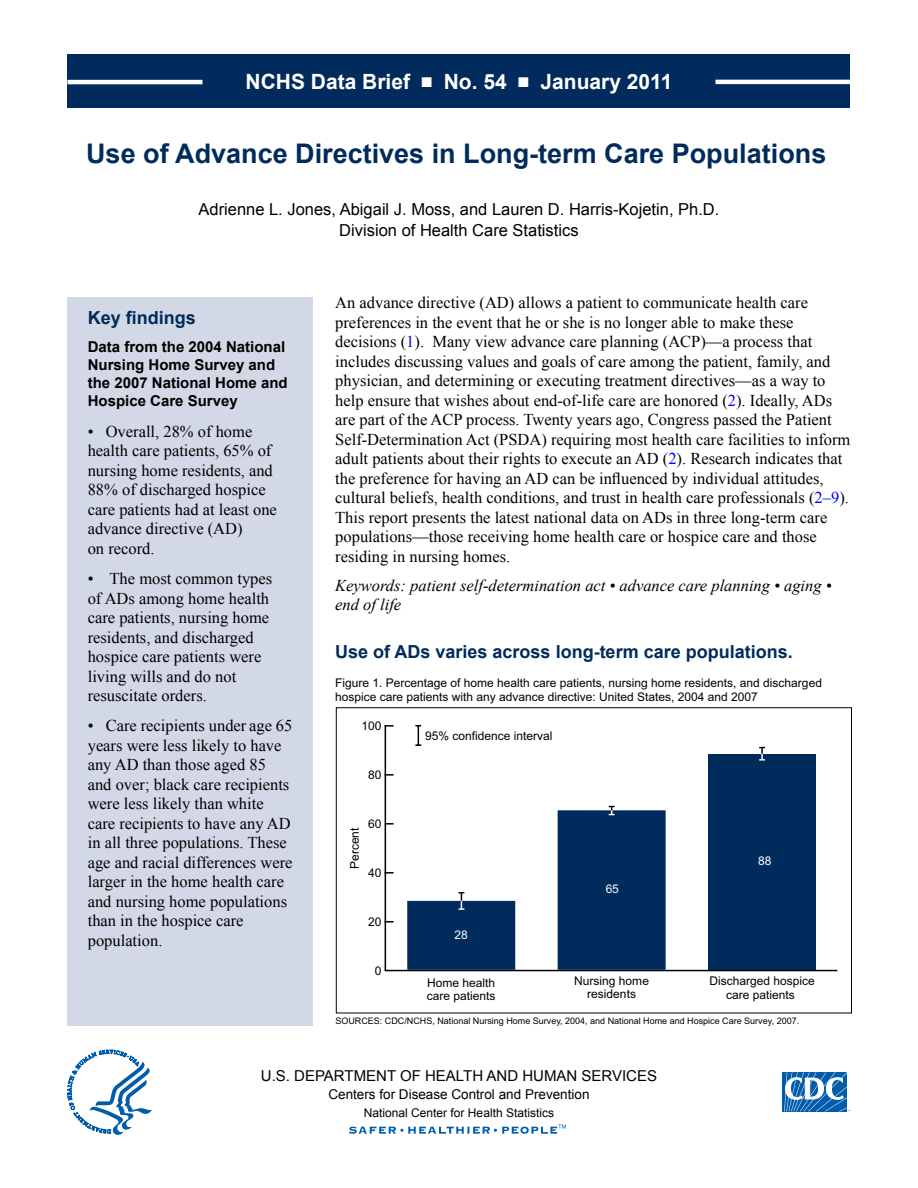
<style>
.page{position:relative;width:918px;height:1188px;background:#fff}
.page>*{position:absolute;margin:0;border:0;box-sizing:border-box;transform-origin:0 0}
.Heading_1{font:700 27px "Arial";color:#002b5c}
.Header_Opeining_page{font:700 21px "Arial";color:#fff}
.Heading_2{font:700 18px "Arial";color:#002b5c}
.Abstract__Title{font:700 18px "Arial";color:#002b5c}
.Abstract__bullets{font:16.5px/19.5px "Times New Roman";color:#000}
.Bi-line{font:16.5px/21px "Arial";color:#000;text-align:center}
.Keywords{font:italic 16.5px/19.5px "Times New Roman";color:#000}
.Abstract__Subtitle{font:700 15px/18px "Arial";color:#000}
.t1{font:15px "Arial";color:#000}
.t2{font:13.5px "Arial";color:#000}
.t3{font:12px/13.5px "Arial";color:#000}
.t4{font:12px "Arial";color:#fff}
.t5{font:9px "Arial";color:#000}
.s1{font-style:inherit}
.s2{color:#00f}
</style>
<div class="page">
<div style="left:68px;top:54px;width:782px;height:54px;background:#002b5c"></div>
<hr style="left:68px;top:80px;width:134px;height:4px;background:#fff">
<hr style="left:716px;top:80px;width:134px;height:4px;background:#fff">
<svg style="left:782px;top:1111px;width:65px;height:1px"></svg>
<div style="left:782px;top:1072px;width:65px;height:39px;background:#005daa"></div>
<svg style="left:784px;top:1072px;width:67px;height:39px"></svg>
<svg style="left:349px;top:1124px;width:217px;height:10px"></svg>
<svg style="left:67px;top:1050px;width:85px;height:85px"></svg>
<div style="left:68px;top:297px;width:245px;height:729px;background:#d3d8e6"></div>
<div style="left:336px;top:707px;width:516px;height:306px;border:1px solid #000"></div>
<svg style="left:384px;top:724px;width:454px;height:248px"></svg>
<svg style="left:407px;top:892px;width:108px;height:78px;background:#1e446f"></svg>
<div style="left:558px;top:806px;width:108px;height:164px;background:#002b5c"></div>
<svg style="left:759px;top:747px;width:6px;height:14px"></svg>
<svg style="left:415px;top:725px;width:6px;height:21px"></svg>
<p class="Header_Opeining_page" style="left:246px;top:67px;width:428px">NCHS Data Brief ■ No. 54 ■ January 2011</p>
<p class="Heading_1" style="left:86px;top:136px;width:742px">Use of Advance Directives in Long-<span class="s1">term</span> Care Populations</p>
<p class="Bi-line" style="left:199px;top:198px;width:522px">Adrienne L. Jones, Abigail J. Moss, and Lauren D. Harris-Kojetin, Ph.D.<br>Division of H ealth Care Statistics</p>
<p class="Abstract__Title" style="left:88px;top:305px;width:110px">Key findings</p>
<p class="Abstract__Subtitle" style="left:88px;top:339px;width:202px">Data from the 2004 National<br>Nursing Home Survey and the 2007 National Home and<br>Hospice Care Survey</p>
<p class="Abstract__bullets" style="left:88px;top:421px;width:191px">• Overall, 28% of home health care patients, 65% of nursing home residents, and<br>88% of discharged hospice care patients had at least one advance directive (AD)<br>on record.</p>
<p class="Abstract__bullets" style="left:88px;top:568px;width:186px">• The most common types of ADs among home health care patients, nursing home residents, and discharged hospice care patients were living wills and do not resuscitate orders.</p>
<p class="Abstract__bullets" style="left:88px;top:716px;width:206px">• Care recipients under age 65 years were less likely to have any AD than those aged 85 and over; black care recipients were less likely than white care recipients to have any AD in all three populations. These age and racial differences were larger in the home health care and nursing home populations than in the hospice <span class="s1">care </span>population.</p>
<p class="Abstract__bullets" style="left:335px;top:293px;width:517px">An advance directive (AD) allows a patient to communicate health care preferences in the event that he or she is no longer able to make these decisions (<span class="s2">1</span>). Many view advance care planning (ACP)—a process that includes discussing values and goals of care among the patient, family, and physician, and determining or executing treatment directives—as a way to help ensure that wishes about end-of-life care are honored (<span class="s2">2</span>). Ideally, ADs are part of the ACP process. Twenty years ago, Congress passed the Patient Self-Determination Act (PSDA) requiring most health care facilities to inform adult patients about their rights to execute an AD (<span class="s2">2</span>). Research indicates that the preference for having an AD can be influenced by individual attitudes, cultural beliefs, health conditions, and trust in health care professionals (<span class="s2">2–9</span>).<br>This report presents the latest national data on ADs in three long-term care populations—those receiving home health care or hospice care and those residing in nursing homes.</p>
<p class="Keywords" style="left:335px;top:575px;width:498px">Keywords: patient self-determination act • advance care planning • aging • end of life</p>
<p class="Heading_2" style="left:335px;top:639px;width:459px">Use of ADs varies across long-term care populations.</p>
<p class="t3" style="left:335px;top:676px;width:488px">Figure 1. Percentage of home health care patients, nursing home residents, and discharged hospice care patients with any advance directive: United States, 2004 and 2007</p>
<p class="t3" style="left:361px;top:720px;width:21px">100</p>
<p class="t3" style="left:368px;top:769px;width:15px">80</p>
<p class="t3" style="left:348px;top:869px;width:43px;rotate:-90deg">Percent</p>
<p class="t3" style="left:368px;top:817px;width:15px">60</p>
<p class="t3" style="left:368px;top:866px;width:15px">40</p>
<p class="t3" style="left:368px;top:915px;width:15px">20</p>
<p class="t3" style="left:375px;top:964px;width:8px">0</p>
<p class="t3" style="left:425px;top:729px;width:129px">95% confidence interval</p>
<p class="t4" style="left:455px;top:926px;width:15px">28</p>
<p class="t3" style="left:427px;top:976px;width:70px">Home health care patients</p>
<p class="t4" style="left:606px;top:881px;width:15px">65</p>
<p class="t3" style="left:574px;top:974px;width:76px;text-align:center">Nursing home residents</p>
<p class="t4" style="left:758px;top:853px;width:15px">88</p>
<p class="t3" style="left:709px;top:975px;width:107px;text-align:center">Discharged hospice care patients</p>
<p class="t5" style="left:335px;top:1015px;width:465px">SOURCES: CDC/NCHS, National Nursing Home Survey, 2004, and National Home and Hospice Care Survey, 2007.</p>
<p class="t1" style="left:261px;top:1066px;width:398px">u.s. department of health and human services</p>
<p class="t2" style="left:328px;top:1085px;width:263px">Centers for Disease Control and Prevention</p>
<p class="t3" style="left:364px;top:1106px;width:192px">N ational Center for H ealth Statistics</p>
</div>
